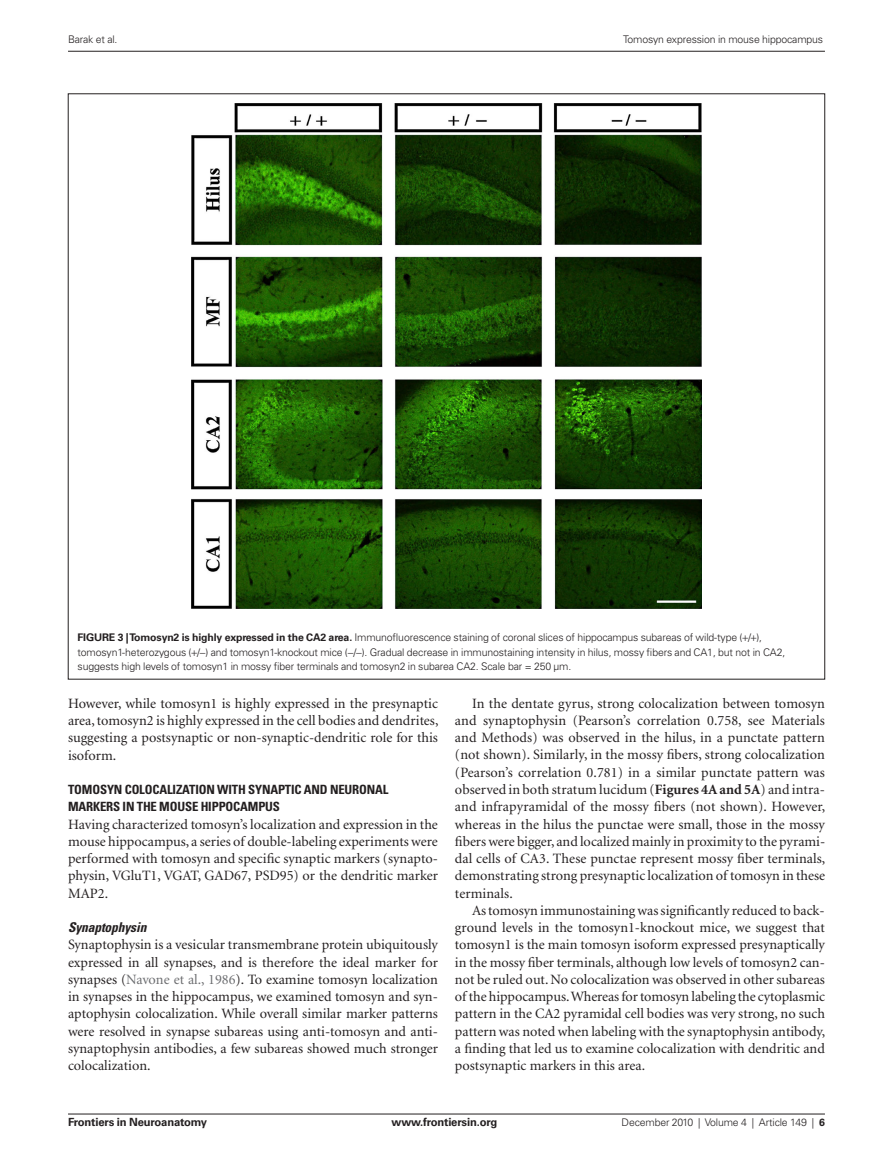
<style>
.page{position:relative;width:893px;height:1170px;background:#fff}
.page>*{position:absolute;margin:0;border:0;box-sizing:border-box;transform-origin:0 0}
.t1{font:14.25px/17.2px "Minion";color:#231f20;text-align:justify}
.t2{font:italic 700 condensed 13.5px "Univers";letter-spacing:-.01em;color:#231f20}
.t3{font:700 condensed 12.75px/17.2px "Univers";letter-spacing:-.01em;color:#231f20}
.t4{font:700 11.25px "Univers";letter-spacing:-.015em;color:#231f20}
.t5{font:300 10.5px/14.2px "Univers";letter-spacing:-.015em;color:#231f20}
.s1{font-weight:700}
.s2{color:#6c6d70}
</style>
<div class="page">
<hr style="left:68px;top:1113px;width:757px;height:1px;background:#231f20">
<hr style="left:68px;top:51px;width:757px;height:1px;background:#231f20">
<img style="left:191px;top:103px;width:511px;height:505px">
<p class="t5" style="left:68px;top:32px;width:51px">Barak et al.</p>
<p class="t5" style="left:623px;top:32px;width:202px">Tomosyn expression in mouse hippocampus</p>
<p class="t5" style="left:78px;top:630px;width:709px"><span class="s1">Figure 3 | Tomosyn2 is highly expressed in the CA2 area.</span> Immunofluorescence staining of coronal slices of hippocampus subareas of wild-type ( / ), tomosyn1-heterozygous ( /−) and tomosyn1-knockout mice (−/−). Gradual decrease in immunostaining intensity in hilus, mossy fibers and CA1, but not in CA2, suggests high levels of tomosyn1 in mossy fiber terminals and tomosyn2 in subarea CA2. Scale bar = 250 μm.</p>
<p class="t1" style="left:68px;top:695px;width:372px">However, while tomosyn1 is highly expressed in the presynaptic area, tomosyn2 is highly expressed in the cell bodies and dendrites, suggesting a postsynaptic or non-synaptic-dendritic role for this isoform.</p>
<p class="t3" style="left:68px;top:780px;width:322px">TOMOSYN COLOCALIZATION WITH SYNAPTIC AND NEURONAL<br>MARKERS IN THE MOUSE HIPPOCAMPUS</p>
<p class="t1" style="left:68px;top:815px;width:371px">Having characterized tomosyn’s localization and expression in the mouse hippocampus, a series of double-labeling experiments were performed with tomosyn and specific synaptic markers (synapto&shy;physin, VGluT1, VGAT, GAD67, PSD95) or the dendritic marker MAP2.</p>
<p class="t2" style="left:68px;top:918px;width:80px">Synaptophysin</p>
<p class="t1" style="left:68px;top:936px;width:371px">Synaptophysin is a vesicular transmembrane protein ubiquitously expressed in all synapses, and is therefore the ideal marker for synapses (<span class="s2">Navone et al., 1986</span>). To examine tomosyn localization in synapses in the hippocampus, we examined tomosyn and syn&shy;aptophysin colocalization. While overall similar marker patterns were resolved in synapse subareas using anti-tomosyn and anti&shy;synaptophysin antibodies, a few subareas showed much stronger colocalization.</p>
<p class="t1" style="left:455px;top:695px;width:372px;text-indent:17px">In the dentate gyrus, strong colocalization between tomosyn and synaptophysin (Pearson’s correlation 0.758, see Materials and Methods) was observed in the hilus, in a punctate pattern (not shown). Similarly, in the mossy fibers, strong colocalization (Pearson’s correlation 0.781) in a similar punctate pattern was observed in both stratum lucidum (<span class="s1">Figures 4A and 5A</span>) and intra&shy;and infrapyramidal of the mossy fibers (not shown). However, whereas in the hilus the punctae were small, those in the mossy fibers were bigger, and localized mainly in proximity to the pyrami&shy;dal cells of CA3. These punctae represent mossy fiber terminals, demonstrating strong presynaptic localization of tomosyn in these terminals.</p>
<p class="t1" style="left:455px;top:902px;width:372px;text-indent:17px">As tomosyn immunostaining was significantly reduced to back&shy;ground levels in the tomosyn1-knockout mice, we suggest that tomosyn1 is the main tomosyn isoform expressed presynaptically in the mossy fiber terminals, although low levels of tomosyn2 can&shy;not be ruled out. No colocalization was observed in other subareas of the hippocampus. Whereas for tomosyn labeling the cytoplasmic pattern in the CA2 pyramidal cell bodies was very strong, no such pattern was noted when labeling with the synaptophysin antibody, a finding that led us to examine colocalization with dendritic and postsynaptic markers in this area.</p>
<p class="t4" style="left:68px;top:1115px;width:141px">Frontiers in Neuroanatomy</p>
<p class="t4" style="left:392px;top:1115px;width:107px">www.frontiersin.org</p>
<p class="t5" style="left:622px;top:1115px;width:205px">December 2010 | Volume 4 | Article 149 | <span class="s1">6</span></p>
</div>
